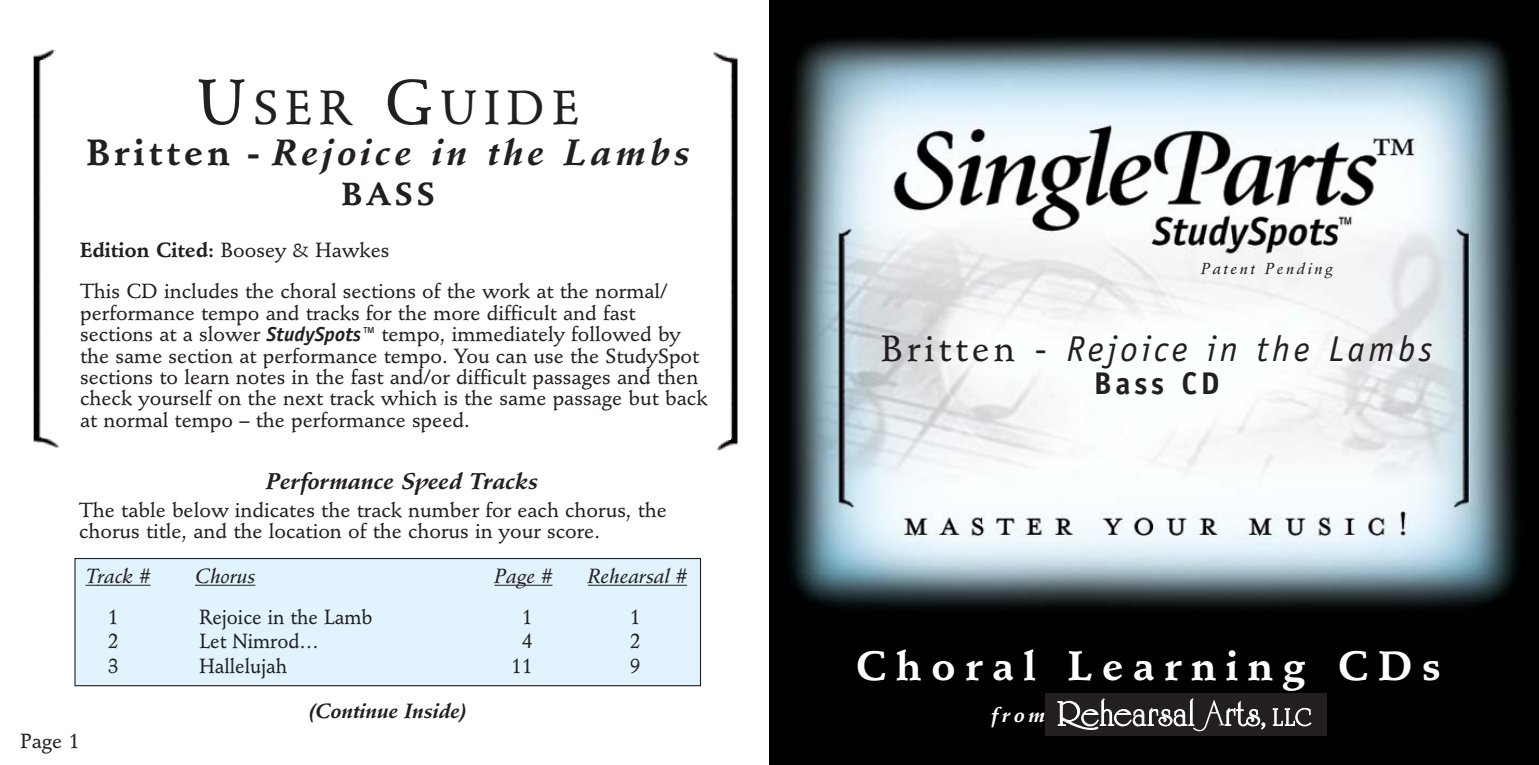
<style>
.page{position:relative;width:1539px;height:765px;background:#fff}
.page>*{position:absolute;margin:0;border:0;box-sizing:border-box;transform-origin:0 0}
.t1{font:500 47.25px "Stempel Schneidler";letter-spacing:.15em;color:#231f20}
.t2{font:700 40.5px "Stempel Schneidler";letter-spacing:.235em;color:#fff}
.t3{font:italic 36px "Officina Sans";letter-spacing:.1em;color:#231f20}
.t4{font:italic 700 36px "Stempel Schneidler";letter-spacing:.12em;color:#231f20}
.t5{font:700 31.5px "Officina Sans";letter-spacing:.11em;color:#231f20}
.t6{font:700 31.5px "Stempel Schneidler";color:#231f20}
.t7{font:italic 700 22.5px "Stempel Schneidler";color:#231f20}
.t8{font:500 20.25px/21.4px "Stempel Schneidler";color:#231f20}
.t9{font:500 20.25px "Stempel Schneidler";color:#231f20;scale:.95 1}
.t10{font:italic 20.25px "Stempel Schneidler Med";color:#231f20}
.t11{font:italic 700 20.25px "Stempel Schneidler";color:#231f20}
.t12{font:italic 700 20.25px "Stempel Schneidler";color:#fff}
.t13{font:italic 15.75px "Stempel Schneidler Med";letter-spacing:.165em;color:#231f20}
.s1{font-size:63px}
.s2{font-style:normal}
.s3{font-weight:700}
.s4{font-family:"Officina Sans";font-weight:700;font-style:italic}
.s5{font-family:"Stempel Schneidler";font-weight:500;font-style:normal}
</style>
<div class="page">
<img style="left:770px;top:1px;width:769px;height:764px">
<div style="left:1045px;top:693px;width:282px;height:43px;background:#231f20"></div>
<svg style="left:1058px;top:699px;width:207px;height:33px"></svg>
<svg style="left:1273px;top:708px;width:38px;height:18px"></svg>
<div style="left:75px;top:559px;width:626px;height:127px;background:#e1f4fd"></div>
<div style="left:74px;top:558px;width:627px;height:128px;border:1px solid #231f20"></div>
<img style="left:713px;top:52px;width:25px;height:399px">
<img style="left:33px;top:49px;width:26px;height:399px">
<hr style="left:97px;top:585px;width:54px;height:1px;background:#231f20">
<hr style="left:195px;top:585px;width:42px;height:1px;background:#231f20">
<svg style="left:237px;top:585px;width:18px;height:1px"></svg>
<hr style="left:495px;top:585px;width:57px;height:1px;background:#231f20">
<hr style="left:588px;top:585px;width:99px;height:1px;background:#231f20">
<h1 class="t1" style="left:197px;top:88px;width:384px"><span class="s1">U</span>SER <span class="s1">G</span>UIDE</h1>
<h3 class="t4" style="left:87px;top:137px;width:605px"><span class="s2">Britten -</span> Rejoice in the Lambs</h3>
<h3 class="t6" style="left:342px;top:181px;width:94px">BASS</h3>
<p class="t8" style="left:80px;top:231px;width:589px;line-height:41.6px"><span class="s3">Edition Cited:</span> Boosey &amp; Hawkes<br>This CD includes the choral sections of the work at the normal/</p>
<p class="t8" style="left:80px;top:304px;width:629px">performance tempo and tracks for the more difficult and fast sections at a slower <span class="s4">StudySpots™</span> tempo, immediately followed by the same section at performance tempo. You can use the StudySpot sections to learn notes in the fast and/or difficult passages and then check yourself on the next track which is the same passage but back at normal tempo – the performance speed.</p>
<p class="t7" style="left:266px;top:472px;width:273px">Performance Speed Tracks</p>
<p class="t8" style="left:79px;top:501px;width:589px">The table below indicates the track number for each chorus, the chorus title, and the location of the chorus in your score.</p>
<p class="t10" style="left:86px;top:568px;width:67px">Track #</p>
<p class="t10" style="left:195px;top:568px;width:62px">Chorus</p>
<p class="t10" style="left:495px;top:568px;width:59px">Page #</p>
<p class="t10" style="left:588px;top:568px;width:101px">Rehearsal #</p>
<p class="t9" style="left:108px;top:608px;width:13px">1</p>
<p class="t9" style="left:200px;top:608px;width:184px">Rejoice in the Lamb</p>
<p class="t9" style="left:522px;top:608px;width:13px">1</p>
<p class="t9" style="left:630px;top:608px;width:13px">1</p>
<p class="t9" style="left:108px;top:633px;width:13px">2</p>
<p class="t9" style="left:200px;top:633px;width:127px">Let Nimrod…</p>
<p class="t9" style="left:522px;top:633px;width:13px">4</p>
<p class="t9" style="left:630px;top:633px;width:13px">2</p>
<p class="t9" style="left:108px;top:658px;width:13px">3</p>
<p class="t9" style="left:200px;top:658px;width:94px">Hallelujah</p>
<p class="t9" style="left:511px;top:658px;width:24px">11</p>
<p class="t9" style="left:630px;top:658px;width:13px">9</p>
<p class="t8" style="left:20px;top:732px;width:61px">Page 1</p>
<p class="t11" style="left:308px;top:703px;width:160px">(Continue Inside)</p>
<p class="t13" style="left:1201px;top:262px;width:133px">Patent Pending</p>
<h3 class="t3" style="left:881px;top:334px;width:553px"><span class="s5">Britten</span> <span class="s2">-</span> Rejoice in the Lambs</h3>
<h3 class="t5" style="left:1094px;top:371px;width:127px">Bass CD</h3>
<h2 class="t2" style="left:856px;top:649px;width:587px">Choral Learning CDs</h2>
<p class="t12" style="left:991px;top:707px;width:55px">from</p>
</div>
